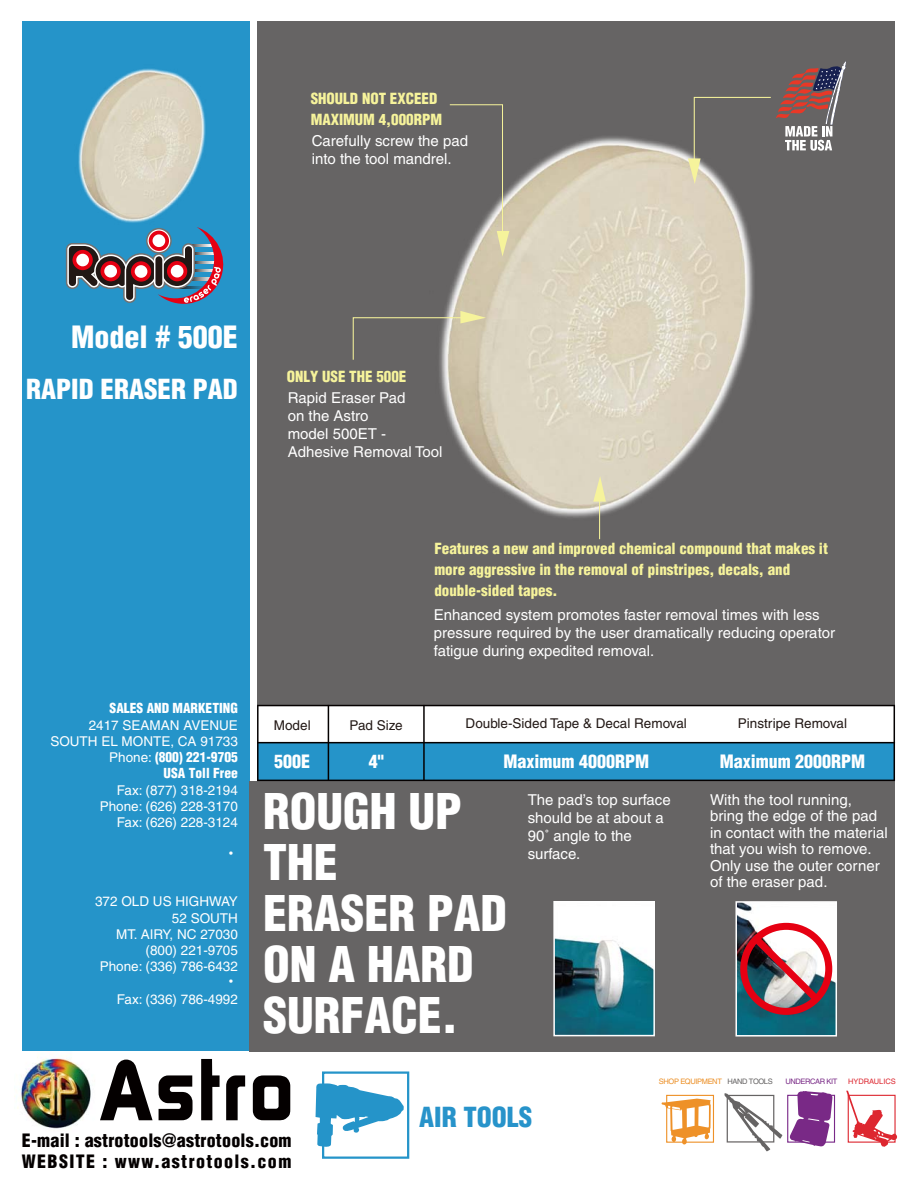
<style>
.page{position:relative;width:918px;height:1188px;background:#fff}
.page>*{position:absolute;margin:0;border:0;box-sizing:border-box;transform-origin:0 0}
.t1{font:900 condensed 48px/51px "Helvetica";color:#fff}
.t2{font:900 condensed 30px "Helvetica";color:#fff}
.t3{font:900 condensed 27px "Helvetica";color:#fff}
.t4{font:900 condensed 27px "Helvetica";color:#2793ca}
.t5{font:900 condensed 18px "Helvetica";color:#fff}
.t6{font:900 condensed 18px "Helvetica";letter-spacing:.01em;color:#040000}
.t7{font:900 condensed 18px "Helvetica";letter-spacing:.075em;color:#040000}
.t8{font:15px/18px "Helvetica";color:#fff}
.t9{font:900 condensed 15px/21px "Helvetica";color:#f6f39b}
.t10{font:13.5px/16.2px "Helvetica";color:#fff;text-align:right}
.t11{font:13.5px "Helvetica";color:#221815}
.t12{font:900 condensed 13.5px "Helvetica";color:#fff}
.t13{font:300 13.5px "Adobe Ming Std";color:#fff}
.t14{font:7.5px "Helvetica";letter-spacing:-.05em;color:#ec9027}
.t15{font:7.5px "Helvetica";letter-spacing:-.05em;color:#7a2b87}
.t16{font:7.5px "Helvetica";color:#dd2730}
.s1{font-weight:900;font-stretch:condensed}
.s2{color:#666464}
</style>
<div class="page">
<div style="left:22px;top:21px;width:228px;height:1030px;background:#2594c9"></div>
<div style="left:250px;top:781px;width:645px;height:270px;background:#666464"></div>
<div style="left:257px;top:21px;width:638px;height:684px;background:#666464"></div>
<svg style="left:257px;top:705px;width:638px;height:76px;fill:#2594c9"></svg>
<hr style="left:257px;top:742px;width:638px;height:1px;background:#040000">
<img style="left:14px;top:1058px;width:77px;height:71px">
<svg style="left:100px;top:1060px;width:53px;height:60px"></svg>
<svg style="left:159px;top:1075px;width:34px;height:45px"></svg>
<svg style="left:201px;top:1059px;width:19px;height:61px"></svg>
<svg style="left:226px;top:1075px;width:19px;height:45px"></svg>
<svg style="left:253px;top:1075px;width:37px;height:45px"></svg>
<div style="left:666px;top:1095px;width:48px;height:48px;border:1px solid #ee9128"></div>
<svg style="left:661px;top:1099px;width:50px;height:45px"></svg>
<svg style="left:846px;top:1091px;width:51px;height:56px"></svg>
<div style="left:848px;top:1095px;width:48px;height:48px;border:1px solid #dd2730"></div>
<div style="left:787px;top:1095px;width:48px;height:48px;border:1px solid #792988"></div>
<svg style="left:724px;top:1091px;width:109px;height:61px"></svg>
<svg style="left:316px;top:1083px;width:88px;height:64px"></svg>
<div style="left:322px;top:1071px;width:87px;height:88px;border:2px solid #2594c9"></div>
<img style="left:439px;top:136px;width:315px;height:389px">
<img style="left:78px;top:68px;width:128px;height:155px">
<img style="left:556px;top:904px;width:96px;height:129px">
<div style="left:553px;top:901px;width:102px;height:135px;border:2px solid #fff"></div>
<img style="left:738px;top:904px;width:96px;height:130px">
<div style="left:740px;top:923px;width:92px;height:92px;border:7px solid #e60012;border-radius:50%"></div>
<img style="left:745px;top:928px;width:83px;height:83px">
<div style="left:735px;top:901px;width:102px;height:136px;border:2px solid #fff"></div>
<svg style="left:65px;top:227px;width:159px;height:77px"></svg>
<svg style="left:352px;top:311px;width:134px;height:50px"></svg>
<svg style="left:449px;top:104px;width:60px;height:153px"></svg>
<svg style="left:688px;top:61px;width:158px;height:123px"></svg>
<svg style="left:593px;top:476px;width:13px;height:26px"></svg>
<hr style="left:599px;top:491px;width:1px;height:48px;background:#f6f39b">
<p class="t9" style="left:311px;top:88px;width:133px">SHOULD NOT EXCEED<br>MAXIMUM 4,000RPM</p>
<p class="t8" style="left:312px;top:132px;width:158px">Carefully screw the pad into the tool mandrel.</p>
<h2 class="t2" style="left:71px;top:318px;width:168px">Model # 500E</h2>
<h3 class="t3" style="left:26px;top:372px;width:213px">RAPID ERASER PAD</h3>
<p class="t9" style="left:287px;top:366px;width:121px">ONLY USE THE 500E</p>
<p class="t8" style="left:288px;top:388px;width:156px">Rapid Eraser Pad<br>on the Astro<br>model 500ET -<br>Adhesive Removal Tool</p>
<p class="t12" style="left:110px;top:700px;width:130px">SALES AND MARKETING</p>
<p class="t10" style="left:50px;top:717px;width:189px">2417 SEAMAN AVENUE<br>SOUTH EL MONTE, CA 91733<br>Phone: <span class="s1">(800) 221-9705<br>USA Toll Free</span></p>
<p class="t10" style="left:100px;top:782px;width:140px">Fax: (877) 318-2194<br>Phone: (626) 228-3170<br>Fax: (626) 228-3124</p>
<p class="t13" style="left:224px;top:847px;width:15px">˙</p>
<p class="t10" style="left:95px;top:893px;width:144px">372 OLD US HIGHWAY<br>52 SOUTH<br>MT. AIRY, NC 27030 (800) 221-9705<br>Phone: (336) 786-6432</p>
<p class="t13" style="left:224px;top:975px;width:15px">˙</p>
<p class="t10" style="left:117px;top:991px;width:122px">Fax: (336) 786-4992</p>
<p class="t9" style="left:434px;top:538px;width:395px">Features a new and improved chemical compound that makes it more aggressive in the removal of pinstripes, decals, and double-sided tapes.</p>
<p class="t8" style="left:434px;top:605px;width:403px">Enhanced system promotes faster removal times with less pressure required by the user dramatically reducing operator fatigue during expedited removal.</p>
<p class="t11" style="left:466px;top:715px;width:223px">Double-Sided Tape &amp; Decal Removal</p>
<p class="t5" style="left:504px;top:750px;width:147px">Maximum 4000RPM</p>
<p class="t11" style="left:738px;top:715px;width:111px">Pinstripe Removal</p>
<p class="t5" style="left:720px;top:750px;width:147px">Maximum 2000RPM</p>
<p class="t11" style="left:350px;top:717px;width:55px">Pad Size</p>
<p class="t5" style="left:369px;top:750px;width:16px">4"</p>
<h1 class="t1" style="left:263px;top:786px;width:246px">ROUGH UP<br>THE<br>ERASER PAD<br>ON A HARD<br>SURFACE.</h1>
<p class="t11" style="left:274px;top:717px;width:38px">Model</p>
<p class="t5" style="left:274px;top:750px;width:37px">500E</p>
<p class="t8" style="left:528px;top:791px;width:145px">The pad’s top surface should be at about a<br>90˚ angle to the surface.</p>
<p class="t8" style="left:710px;top:791px;width:179px;line-height:16.5px">With the tool running, bring the edge of the pad in contact with the material that you wish to remove.<br>Only use the outer corner of the eraser pad.</p>
<h3 class="t4" style="left:419px;top:1100px;width:115px">AIR TOOLS</h3>
<p class="t14" style="left:659px;top:1077px;width:115px">SHOP EQUIPMENT <span class="s2">HAND TOOLS</span></p>
<p class="t15" style="left:785px;top:1077px;width:54px">UNDERCAR KIT</p>
<p class="t16" style="left:848px;top:1077px;width:49px">HYDRAULICS</p>
<p class="t6" style="left:22px;top:1129px;width:271px">E-mail : astrotools@astrotools.com</p>
<p class="t7" style="left:22px;top:1150px;width:271px">WEBSITE : www.astrotools.com</p>
</div>
